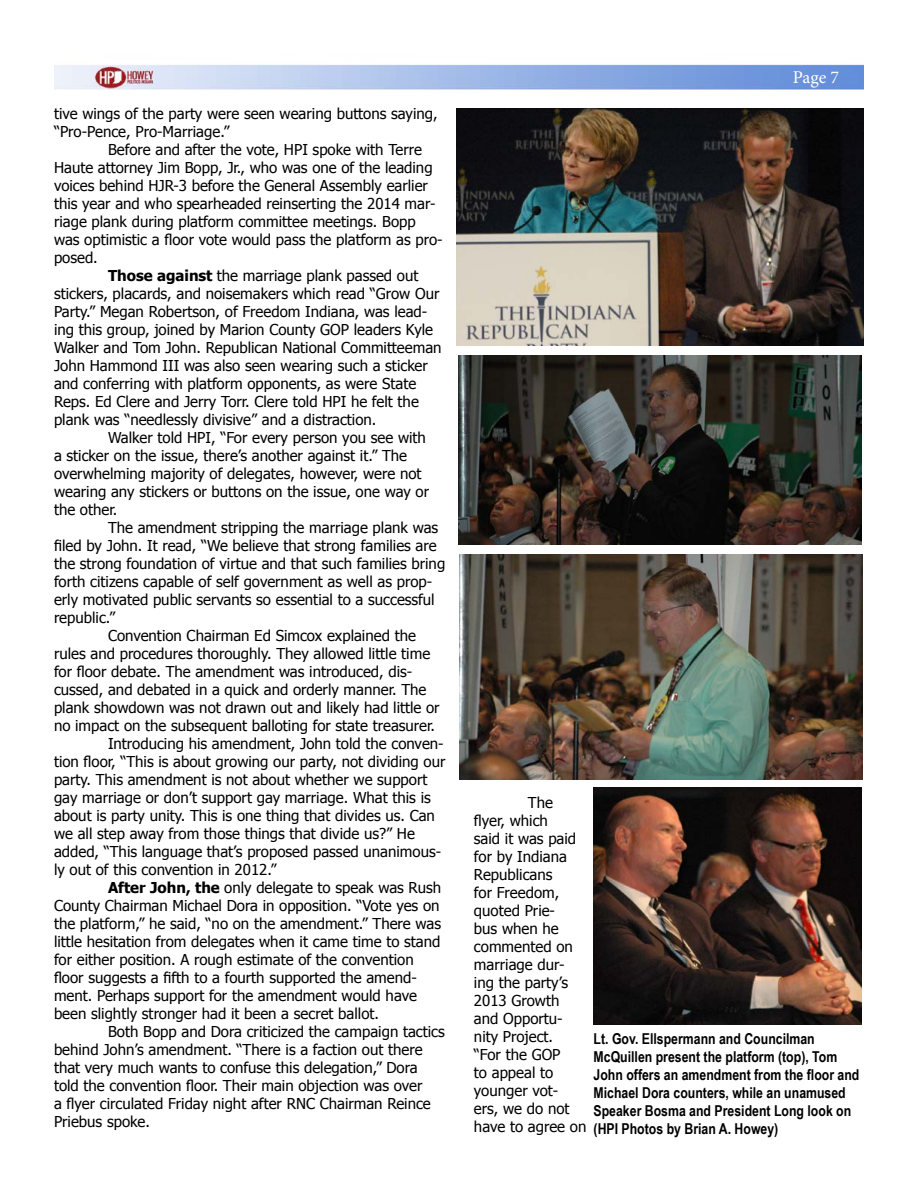
<style>
.page{position:relative;width:918px;height:1188px;background:#fff}
.page>*{position:absolute;margin:0;border:0;box-sizing:border-box;transform-origin:0 0}
.t1{font:18px "Minion Pro";color:#fff}
.t2{font:15px/18px "Tahoma";color:#000}
.t3{font:700 15px/18px "Arial Narrow";color:#000}
.s1{font-weight:700}
</style>
<div class="page">
<img style="left:54px;top:64px;width:810px;height:26px">
<img style="left:458px;top:356px;width:404px;height:188px">
<img style="left:459px;top:554px;width:403px;height:225px">
<img style="left:456px;top:108px;width:408px;height:237px">
<img style="left:594px;top:787px;width:267px;height:238px">
<p class="t2" style="left:54px;top:105px;width:385px">tive wings of the party were seen wearing buttons saying, “Pro-Pence, Pro-Marriage.”</p>
<p class="t2" style="left:108px;top:141px;width:316px">Before and after the vote, HPI spoke with Terre</p>
<p class="t2" style="left:54px;top:159px;width:380px">Haute attorney Jim Bopp, Jr., who was one of the leading</p>
<p class="t2" style="left:54px;top:177px;width:376px">voices behind HJR-3 before the General Assembly earlier</p>
<p class="t2" style="left:54px;top:195px;width:383px">this year and who spearheaded reinserting the 2014 mar-</p>
<p class="t2" style="left:54px;top:213px;width:363px">riage plank during platform committee meetings. Bopp</p>
<p class="t2" style="left:54px;top:231px;width:390px">was optimistic a floor vote would pass the platform as pro-</p>
<p class="t2" style="left:54px;top:249px;width:45px">posed.</p>
<p class="t2" style="left:108px;top:267px;width:312px"><span class="s1">Those against</span> the marriage plank passed out</p>
<p class="t2" style="left:54px;top:285px;width:387px">stickers, placards, and noisemakers which read “Grow Our</p>
<p class="t2" style="left:54px;top:303px;width:375px">Party.” Megan Robertson, of Freedom Indiana, was lead-</p>
<p class="t2" style="left:54px;top:321px;width:381px">ing this group, joined by Marion County GOP leaders Kyle</p>
<p class="t2" style="left:54px;top:339px;width:389px">Walker and Tom John. Republican National Committeeman</p>
<p class="t2" style="left:54px;top:357px;width:375px">John Hammond III was also seen wearing such a sticker</p>
<p class="t2" style="left:54px;top:375px;width:364px">and conferring with platform opponents, as were State</p>
<p class="t2" style="left:54px;top:393px;width:366px">Reps. Ed Clere and Jerry Torr. Clere told HPI he felt the</p>
<p class="t2" style="left:54px;top:411px;width:324px">plank was “needlessly divisive” and a distraction.</p>
<p class="t2" style="left:108px;top:429px;width:320px">Walker told HPI, “For every person you see with</p>
<p class="t2" style="left:54px;top:447px;width:355px">a sticker on the issue, there’s another against it.” The</p>
<p class="t2" style="left:54px;top:465px;width:369px">overwhelming majority of delegates, however, were not</p>
<p class="t2" style="left:54px;top:483px;width:377px">wearing any stickers or buttons on the issue, one way or</p>
<p class="t2" style="left:54px;top:501px;width:65px">the other.</p>
<p class="t2" style="left:108px;top:519px;width:332px">The amendment stripping the marriage plank was</p>
<p class="t2" style="left:54px;top:537px;width:384px">filed by John. It read, “We believe that strong families are</p>
<p class="t2" style="left:54px;top:555px;width:393px">the strong foundation of virtue and that such families bring</p>
<p class="t2" style="left:54px;top:573px;width:380px">forth citizens capable of self government as well as prop-</p>
<p class="t2" style="left:54px;top:591px;width:382px">erly motivated public servants so essential to a successful</p>
<p class="t2" style="left:54px;top:609px;width:63px">republic.”</p>
<p class="t2" style="left:108px;top:627px;width:309px">Convention Chairman Ed Simcox explained the</p>
<p class="t2" style="left:54px;top:645px;width:378px">rules and procedures thoroughly. They allowed little time</p>
<p class="t2" style="left:54px;top:663px;width:360px">for floor debate. The amendment was introduced, dis-</p>
<p class="t2" style="left:54px;top:681px;width:374px">cussed, and debated in a quick and orderly manner. The</p>
<p class="t2" style="left:54px;top:699px;width:387px">plank showdown was not drawn out and likely had little or</p>
<p class="t2" style="left:54px;top:717px;width:383px">no impact on the subsequent balloting for state treasurer.</p>
<p class="t2" style="left:108px;top:735px;width:337px">Introducing his amendment, John told the conven-</p>
<p class="t2" style="left:54px;top:753px;width:393px">tion floor, “This is about growing our party, not dividing our</p>
<p class="t2" style="left:54px;top:771px;width:375px">party. This amendment is not about whether we support</p>
<p class="t2" style="left:54px;top:789px;width:378px">gay marriage or don’t support gay marriage. What this is</p>
<p class="t2" style="left:54px;top:807px;width:383px">about is party unity. This is one thing that divides us. Can</p>
<p class="t2" style="left:54px;top:825px;width:363px">we all step away from those things that divide us?” He</p>
<p class="t2" style="left:54px;top:843px;width:389px">added, “This language that’s proposed passed unanimous-</p>
<p class="t2" style="left:54px;top:861px;width:224px">ly out of this convention in 2012.”</p>
<p class="t2" style="left:108px;top:879px;width:335px"><span class="s1">After John, the</span> only delegate to speak was Rush</p>
<p class="t2" style="left:54px;top:897px;width:387px">County Chairman Michael Dora in opposition. “Vote yes on</p>
<p class="t2" style="left:54px;top:915px;width:389px">the platform,” he said, “no on the amendment.” There was</p>
<p class="t2" style="left:54px;top:933px;width:388px">little hesitation from delegates when it came time to stand</p>
<p class="t2" style="left:54px;top:951px;width:361px">for either position. A rough estimate of the convention</p>
<p class="t2" style="left:54px;top:969px;width:364px">floor suggests a fifth to a fourth supported the amend-</p>
<p class="t2" style="left:54px;top:987px;width:364px">ment. Perhaps support for the amendment would have</p>
<p class="t2" style="left:54px;top:1005px;width:327px">been slightly stronger had it been a secret ballot.</p>
<p class="t2" style="left:108px;top:1023px;width:338px">Both Bopp and Dora criticized the campaign tactics</p>
<p class="t2" style="left:54px;top:1041px;width:370px">behind John’s amendment. “There is a faction out there</p>
<p class="t2" style="left:54px;top:1059px;width:365px">that very much wants to confuse this delegation,” Dora</p>
<p class="t2" style="left:54px;top:1077px;width:370px">told the convention floor. Their main objection was over</p>
<p class="t2" style="left:54px;top:1095px;width:378px">a flyer circulated Friday night after RNC Chairman Reince</p>
<p class="t2" style="left:54px;top:1113px;width:97px">Priebus spoke.</p>
<p class="t1" style="left:793px;top:65px;width:48px">Page 7</p>
<p class="t2" style="left:474px;top:794px;width:114px;text-indent:54px">The flyer, which<br>said it was paid for by Indiana<br>Republicans<br>for Freedom, quoted Prie-<br>bus when he commented on marriage dur&shy;ing the party’s<br>2013 Growth and Opportu&shy;nity Project.<br>“For the GOP<br>to appeal to younger vot&shy;ers, we do not have to agree on</p>
<p class="t3" style="left:594px;top:1029px;width:267px">Lt. Gov. Ellspermann and Councilman McQuillen present the platform (top), Tom John offers an amendment from the floor and Michael Dora counters, while an unamused Speaker Bosma and President Long look on (HPI Photos by Brian A. Howey)</p>
</div>
